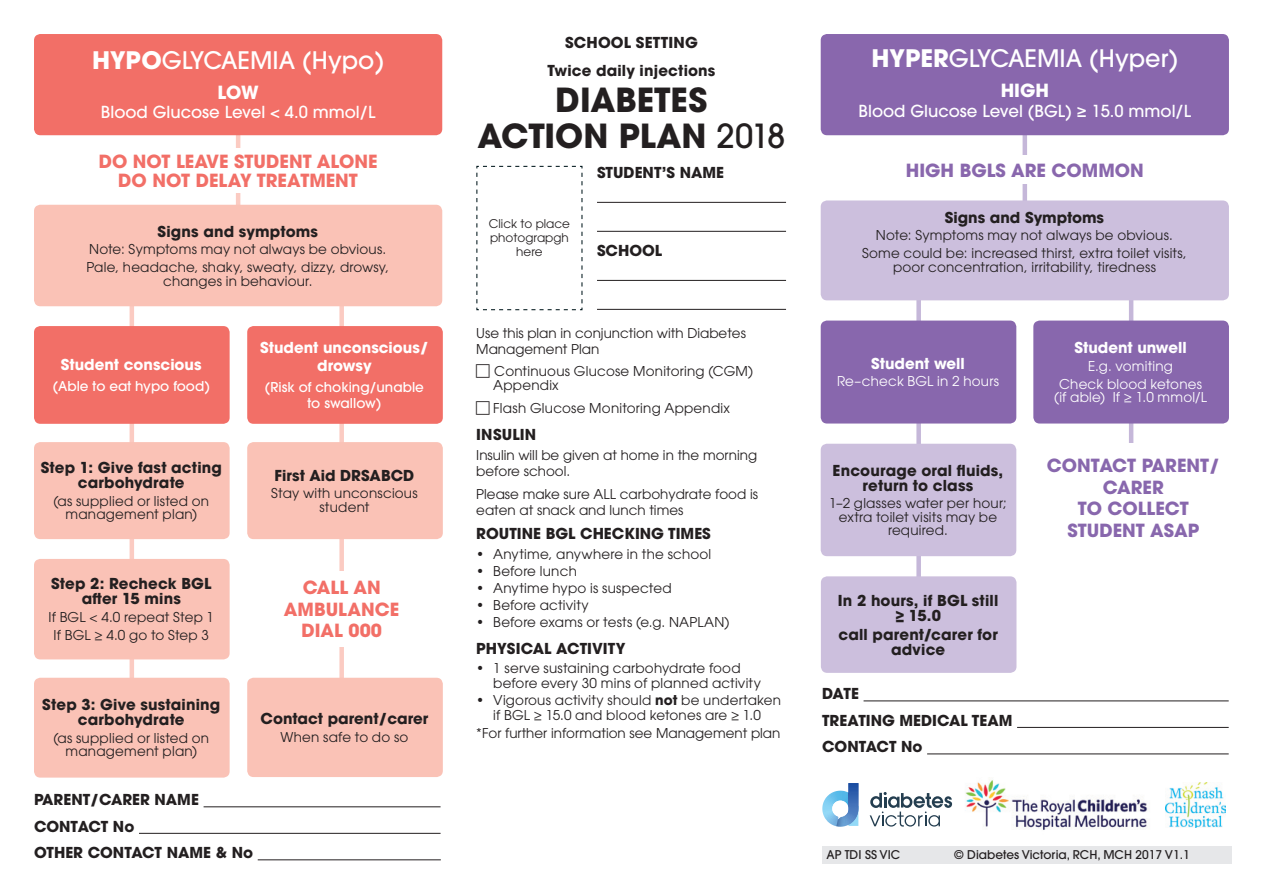
<style>
.page{position:relative;width:1263px;height:893px;background:#fff}
.page>*{position:absolute;margin:0;border:0;box-sizing:border-box;transform-origin:0 0}
.t1{font:700 33px/36px "ITC Avant Garde Pro";color:#231f20;text-align:center}
.t2{font:500 24px "ITC Avant Garde Pro";color:#fff}
.t3{font:700 18px/21.6px "ITC Avant Garde Pro";color:#f26f67;text-align:center}
.t4{font:700 18px/21.6px "ITC Avant Garde Pro";color:#8867ad;text-align:center}
.t5{font:700 18px "ITC Avant Garde Pro";color:#8967ad}
.t6{font:700 18px "ITC Avant Garde Pro";color:#fff}
.t7{font:500 16.5px "ITC Avant Garde Pro";color:#fff}
.t8{font:700 15px/15px "ITC Avant Garde Pro";letter-spacing:.005em;color:#231f20;text-align:center}
.t9{font:700 15px/18px "ITC Avant Garde Pro";color:#fff;text-align:center}
.t10{font:700 15px "ITC Avant Garde Pro";letter-spacing:.005em;color:#231f20}
.t11{font:13.5px/13.5px "ITC Avant Garde Pro";letter-spacing:.015em;color:#231f20;text-align:center}
.t12{font:13.5px/17.7px "ITC Avant Garde Pro";letter-spacing:.015em;color:#fff;text-align:center}
.t13{font:500 13.5px/16.2px "ITC Avant Garde Pro";color:#fff;text-align:center}
.t14{font:500 12px "ITC Avant Garde Pro";color:#231f20}
.t15{font:12px/14.4px "ITC Avant Garde Pro";color:#231f20;text-align:center}
.s1{font-weight:700}
.s2{font-weight:500}
</style>
<div class="page">
<hr style="left:236px;top:127px;width:4px;height:114px;background:#fbcbc2">
<div style="left:1022px;top:127px;width:5px;height:100px;background:#c5b7d9"></div>
<div style="left:916px;top:287px;width:5px;height:304px;background:#c5b7d9"></div>
<hr style="left:1129px;top:296px;width:4px;height:158px;background:#c5b7d9">
<div style="left:339px;top:302px;width:5px;height:405px;background:#fbcbc2"></div>
<hr style="left:130px;top:293px;width:4px;height:420px;background:#fbcbc2">
<div style="left:34px;top:205px;width:408px;height:101px;background:#fac2b6;border-radius:6px"></div>
<div style="left:34px;top:678px;width:196px;height:100px;background:#fac2b6;border-radius:6px"></div>
<div style="left:247px;top:678px;width:196px;height:99px;background:#fac2b6;border-radius:6px"></div>
<div style="left:34px;top:442px;width:196px;height:97px;background:#fac2b6;border-radius:6px"></div>
<div style="left:247px;top:442px;width:196px;height:97px;background:#fac2b6;border-radius:6px"></div>
<div style="left:821px;top:444px;width:195px;height:112px;background:#ccbfdd;border-radius:6px"></div>
<div style="left:821px;top:576px;width:195px;height:97px;background:#ccbfdd;border-radius:6px"></div>
<div style="left:821px;top:321px;width:195px;height:103px;background:#8867ad;border-radius:6px"></div>
<div style="left:1033px;top:321px;width:196px;height:103px;background:#8867ad;border-radius:6px"></div>
<div style="left:34px;top:326px;width:196px;height:98px;background:#f26f67;border-radius:6px"></div>
<div style="left:247px;top:326px;width:196px;height:98px;background:#f26f67;border-radius:6px"></div>
<div style="left:821px;top:200px;width:408px;height:100px;background:#ccbfdd;border-radius:6px"></div>
<div style="left:34px;top:559px;width:196px;height:100px;background:#fac2b6;border-radius:6px"></div>
<hr style="left:204px;top:806px;width:237px;height:1px;background:#231f20">
<hr style="left:139px;top:833px;width:302px;height:1px;background:#231f20">
<hr style="left:258px;top:859px;width:183px;height:1px;background:#231f20">
<hr style="left:863px;top:700px;width:366px;height:1px;background:#231f20">
<hr style="left:1017px;top:727px;width:212px;height:1px;background:#231f20">
<hr style="left:927px;top:753px;width:302px;height:1px;background:#231f20">
<div style="left:822px;top:846px;width:410px;height:17px;background:#e6e7e9"></div>
<svg style="left:476px;top:165px;width:107px;height:146px"></svg>
<hr style="left:597px;top:202px;width:189px;height:1px;background:#231f20">
<hr style="left:597px;top:231px;width:189px;height:1px;background:#231f20">
<hr style="left:597px;top:280px;width:189px;height:1px;background:#231f20">
<hr style="left:597px;top:309px;width:189px;height:1px;background:#231f20">
<div style="left:34px;top:34px;width:408px;height:101px;background:#f26f67;border-radius:6px"></div>
<div style="left:821px;top:34px;width:408px;height:101px;background:#8967ad;border-radius:6px"></div>
<div style="left:81px;top:149px;width:314px;height:44px;background:#fff"></div>
<div style="left:867px;top:156px;width:315px;height:28px;background:#fff"></div>
<div style="left:1035px;top:444px;width:197px;height:108px;background:#fff"></div>
<div style="left:266px;top:572px;width:152px;height:75px;background:#fff"></div>
<svg style="left:870px;top:792px;width:82px;height:35px"></svg>
<svg style="left:822px;top:783px;width:36px;height:44px"></svg>
<img style="left:1165px;top:783px;width:61px;height:44px">
<img style="left:965px;top:780px;width:183px;height:50px">
<h2 class="t2" style="left:92px;top:44px;width:294px"><span class="s1">HYPO</span>GLYCAEMIA (Hypo)</h2>
<h3 class="t6" style="left:218px;top:80px;width:43px">LOW</h3>
<p class="t7" style="left:101px;top:102px;width:276px">Blood Glucose Level &lt; 4.0 mmol/L</p>
<p class="t8" style="left:547px;top:28px;width:169px;line-height:28px">SCHOOL SETTING<br>Twice daily injections</p>
<h1 class="t1" style="left:477px;top:82px;width:310px">DIABETES<br>ACTION PLAN <span class="s2">2018</span></h1>
<h2 class="t2" style="left:871px;top:43px;width:308px"><span class="s1">HYPER</span>GLYCAEMIA (Hyper)</h2>
<h3 class="t6" style="left:1001px;top:78px;width:50px">HIGH</h3>
<p class="t7" style="left:858px;top:100px;width:334px">Blood Glucose Level (BGL) ≥ 15.0 mmol/L</p>
<h3 class="t3" style="left:99px;top:151px;width:280px;line-height:19.5px">DO NOT LEAVE STUDENT ALONE<br>DO NOT DELAY TREATMENT</h3>
<h3 class="t5" style="left:906px;top:158px;width:239px">HIGH BGLS ARE COMMON</h3>
<p class="t8" style="left:597px;top:165px;width:129px">STUDENT’S NAME</p>
<p class="t8" style="left:157px;top:223px;width:162px">Signs and symptoms</p>
<p class="t11" style="left:86px;top:240px;width:304px;line-height:17.7px;text-align:left">Note: Symptoms may not always be obvious.<br>Pale, headache, shaky, sweaty, dizzy, drowsy,</p>
<p class="t11" style="left:163px;top:274px;width:151px">changes in behaviour.</p>
<p class="t9" style="left:61px;top:356px;width:142px">Student conscious</p>
<p class="t13" style="left:53px;top:378px;width:159px">(Able to eat hypo food)</p>
<p class="t8" style="left:41px;top:460px;width:183px">Step 1: Give fast acting carbohydrate</p>
<p class="t11" style="left:53px;top:494px;width:157px">(as supplied or listed on management plan)</p>
<p class="t8" style="left:51px;top:576px;width:162px">Step 2: Recheck BGL after 15 mins</p>
<p class="t11" style="left:48px;top:608px;width:167px;line-height:17.7px">If BGL &lt; 4.0 repeat Step 1<br>If BGL ≥ 4.0 go to Step 3</p>
<p class="t8" style="left:42px;top:697px;width:179px">Step 3: Give sustaining carbohydrate</p>
<p class="t11" style="left:53px;top:731px;width:157px">(as supplied or listed on management plan)</p>
<p class="t9" style="left:260px;top:338px;width:170px">Student unconscious/ drowsy</p>
<p class="t13" style="left:265px;top:378px;width:161px">(Risk of choking/unable to swallow)</p>
<p class="t8" style="left:275px;top:467px;width:141px">First Aid DRSABCD</p>
<p class="t11" style="left:271px;top:486px;width:148px">Stay with unconscious student</p>
<h3 class="t3" style="left:284px;top:577px;width:117px">CALL AN<br>AMBULANCE<br>DIAL 000</h3>
<p class="t8" style="left:261px;top:711px;width:169px">Contact parent/carer</p>
<p class="t11" style="left:281px;top:730px;width:129px">When safe to do so</p>
<p class="t8" style="left:34px;top:786px;width:221px;line-height:26.5px;text-align:left">PARENT/CARER NAME<br>CONTACT No<br>OTHER CONTACT NAME &amp; No</p>
<p class="t15" style="left:489px;top:216px;width:83px">Click to place photograpgh here</p>
<p class="t8" style="left:597px;top:243px;width:67px">SCHOOL</p>
<p class="t11" style="left:476px;top:325px;width:271px;line-height:16.2px;text-align:left">Use this plan in conjunction with Diabetes<br>Management Plan</p>
<p class="t11" style="left:493px;top:364px;width:261px;text-align:left">Continuous Glucose Monitoring (CGM)<br>Appendix</p>
<p class="t11" style="left:493px;top:401px;width:238px">Flash Glucose Monitoring Appendix</p>
<p class="t10" style="left:476px;top:424px;width:62px">INSULIN</p>
<p class="t11" style="left:476px;top:447px;width:282px;line-height:16.2px;text-align:left">Insulin will be given at home in the morning before school.</p>
<p class="t11" style="left:476px;top:486px;width:283px;line-height:16.2px;text-align:left">Please make sure ALL carbohydrate food is eaten at snack and lunch times</p>
<p class="t8" style="left:476px;top:526px;width:236px">ROUTINE BGL CHECKING TIMES</p>
<p class="t11" style="left:476px;top:547px;width:237px">• Anytime, anywhere in the school</p>
<p class="t11" style="left:476px;top:564px;width:102px">• Before lunch</p>
<p class="t11" style="left:476px;top:581px;width:197px">• Anytime hypo is suspected</p>
<p class="t11" style="left:476px;top:598px;width:114px">• Before activity</p>
<p class="t11" style="left:476px;top:615px;width:255px">• Before exams or tests (e.g. NAPLAN)</p>
<p class="t10" style="left:476px;top:638px;width:151px">PHYSICAL ACTIVITY</p>
<p class="t11" style="left:493px;top:660px;width:269px;line-height:15px;text-align:left;text-indent:-17px">• 1 serve sustaining carbohydrate food before every 30 mins of planned activity</p>
<p class="t11" style="left:476px;top:692px;width:306px;line-height:15px">• Vigorous activity should <span class="s1">not</span> be undertaken if BGL ≥ 15.0 and blood ketones are ≥ 1.0</p>
<p class="t11" style="left:476px;top:726px;width:306px">*For further information see Management plan</p>
<p class="t8" style="left:945px;top:209px;width:161px">Signs and Symptoms</p>
<p class="t11" style="left:862px;top:226px;width:326px;line-height:17.7px">Note: Symptoms may not always be obvious.<br>Some could be: increased thirst, extra toilet visits,</p>
<p class="t11" style="left:893px;top:260px;width:264px">poor concentration, irritability, tiredness</p>
<p class="t9" style="left:871px;top:354px;width:95px">Student well</p>
<p class="t12" style="left:837px;top:372px;width:163px">Re–check BGL in 2 hours</p>
<p class="t8" style="left:832px;top:462px;width:172px">Encourage oral fluids, return to class</p>
<p class="t11" style="left:829px;top:496px;width:179px">1–2 glasses water per hour; extra toilet visits may be required.</p>
<p class="t8" style="left:838px;top:592px;width:162px">In 2 hours, if BGL still ≥ 15.0</p>
<p class="t8" style="left:838px;top:627px;width:161px">call parent/carer for advice</p>
<p class="t8" style="left:822px;top:680px;width:192px;line-height:26.5px;text-align:left">DATE<br>TREATING MEDICAL TEAM<br>CONTACT No</p>
<p class="t9" style="left:1074px;top:338px;width:114px">Student unwell</p>
<p class="t12" style="left:1059px;top:357px;width:144px">E.g. vomiting<br>Check blood ketones</p>
<p class="t12" style="left:1054px;top:388px;width:154px">(if able) If ≥ 1.0 mmol/L</p>
<h3 class="t4" style="left:1047px;top:454px;width:174px">CONTACT PARENT/<br>CARER<br>TO COLLECT<br>STUDENT ASAP</h3>
<p class="t14" style="left:826px;top:847px;width:75px">AP TDI SS VIC</p>
<p class="t14" style="left:954px;top:847px;width:237px">© Diabetes Victoria, RCH, MCH 2017 V1.1</p>
</div>
